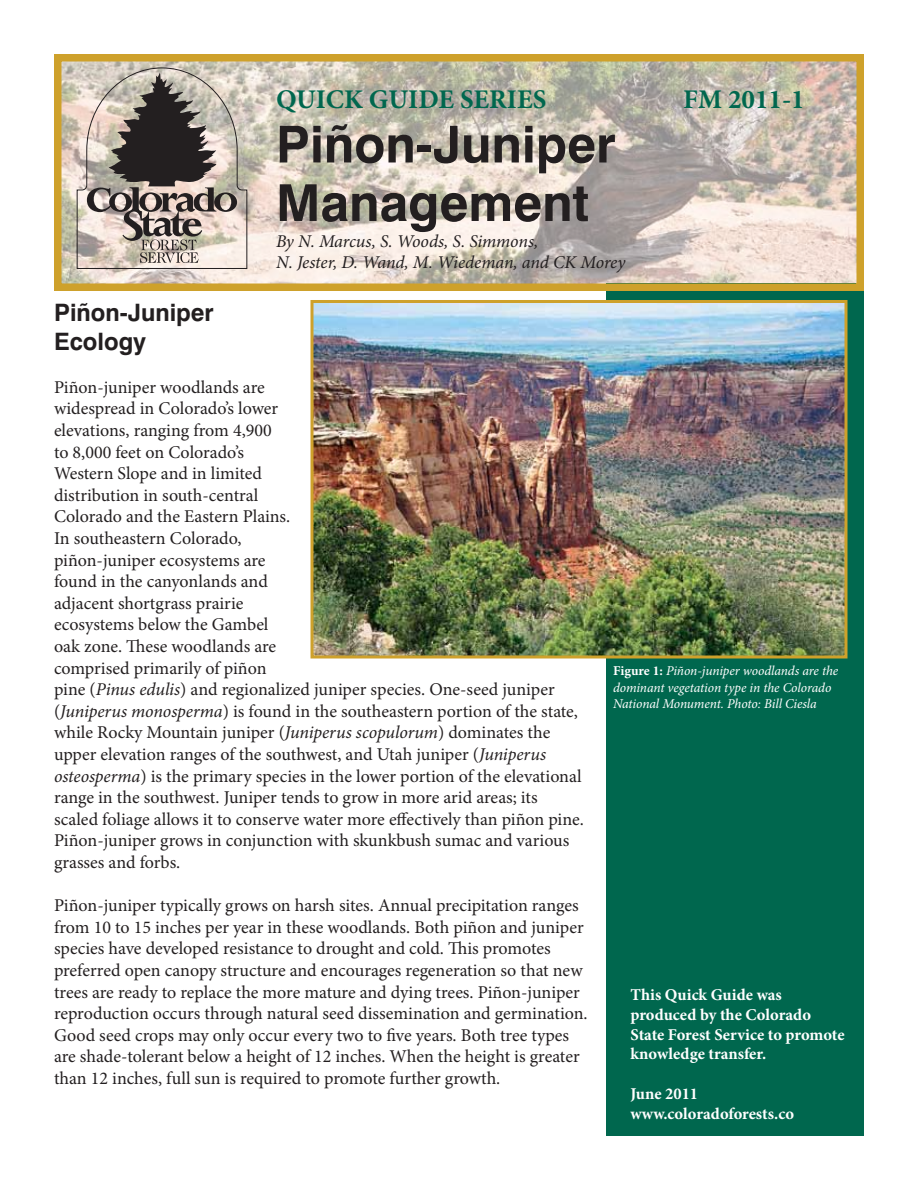
<style>
.page{position:relative;width:918px;height:1188px;background:#fff}
.page>*{position:absolute;margin:0;border:0;box-sizing:border-box;transform-origin:0 0}
.t1{font:700 51px/58.5px "Swiss 721 BT";color:#231f20}
.t2{font:700 27px "Minion Pro";color:#00674e}
.t3{font:700 24px/28.8px "Swiss 721 BT";color:#231f20}
.t4{font:18px/21.6px "Minion Pro";color:#231f20}
.t5{font:italic 18px/21.6px "Minion Pro";letter-spacing:-.01em;color:#231f20}
.t6{font:700 16.5px/19.8px "Minion Pro";color:#fff}
.t7{font:italic 13.5px/16.2px "Minion Pro";letter-spacing:-.01em;color:#fff}
.s1{font-style:italic}
.s2{font-weight:700;font-style:normal}
</style>
<div class="page">
<img style="left:63px;top:63px;width:792px;height:219px">
<div style="left:606px;top:284px;width:258px;height:852px;background:#00674e"></div>
<div style="left:54px;top:54px;width:810px;height:237px;border:8px solid #cea12b"></div>
<img style="left:314px;top:304px;width:530px;height:351px">
<div style="left:310px;top:300px;width:538px;height:359px;border:3px solid #cea12b"></div>
<svg style="left:77px;top:68px;width:170px;height:201px;background:#a39a92"></svg>
<h2 class="t2" style="left:276px;top:80px;width:272px">QUICK GUIDE SERIES</h2>
<h2 class="t2" style="left:683px;top:80px;width:123px">FM 2011-1</h2>
<h1 class="t1" style="left:276px;top:115px;width:341px">Piñon-Juniper<br>Management</h1>
<p class="t5" style="left:276px;top:230px;width:351px">By N. Marcus, S. Woods, S. Simmons,<br>N. Jester, D. Wand, M. Wiedeman, and CK Morey</p>
<h3 class="t3" style="left:54px;top:298px;width:161px">Piñon-Juniper<br>Ecology</h3>
<p class="t4" style="left:54px;top:376px;width:531px">Piñon-juniper woodlands are<br>widespread in Colorado’s lower<br>elevations, ranging from 4,900<br>to 8,000 feet on Colorado’s<br>Western Slope and in limited<br>distribution in south-central<br>Colorado and the Eastern Plains.<br>In southeastern Colorado,<br>piñon-juniper ecosystems are<br>found in the canyonlands and<br>adjacent shortgrass prairie<br>ecosystems below the Gambel<br>oak zone. These woodlands are<br>comprised primarily of piñon<br>pine (<span class="s1">Pinus edulis</span>) and regionalized juniper species. One-seed juniper (<span class="s1">Juniperus monosperma</span>) is found in the southeastern portion of the state, while Rocky Mountain juniper (<span class="s1">Juniperus scopulorum</span>) dominates the upper elevation ranges of the southwest, and Utah juniper (<span class="s1">Juniperus osteosperma</span>) is the primary species in the lower portion of the elevational range in the southwest. Juniper tends to grow in more arid areas; its scaled foliage allows it to conserve water more effectively than piñon pine.<br>Piñon-juniper grows in conjunction with skunkbush sumac and various grasses and forbs.</p>
<p class="t4" style="left:54px;top:895px;width:535px">Piñon-juniper typically grows on harsh sites. Annual precipitation ranges from 10 to 15 inches per year in these woodlands. Both piñon and juniper species have developed resistance to drought and cold. This promotes preferred open canopy structure and encourages regeneration so that new trees are ready to replace the more mature and dying trees. Piñon-juniper reproduction occurs through natural seed dissemination and germination.<br>Good seed crops may only occur every two to five years. Both tree types are shade-tolerant below a height of 12 inches. When the height is greater than 12 inches, full sun is required to promote further growth.</p>
<p class="t7" style="left:613px;top:663px;width:227px"><span class="s2">Figure 1:</span> Piñon-juniper woodlands are the dominant vegetation type in the Colorado<br>National Monument. Photo: Bill Ciesla</p>
<p class="t6" style="left:631px;top:985px;width:216px">This Quick Guide was produced by the Colorado<br>State Forest Service to promote knowledge transfer.</p>
<p class="t6" style="left:631px;top:1084px;width:165px">June 2011 www.coloradoforests.co</p>
</div>
